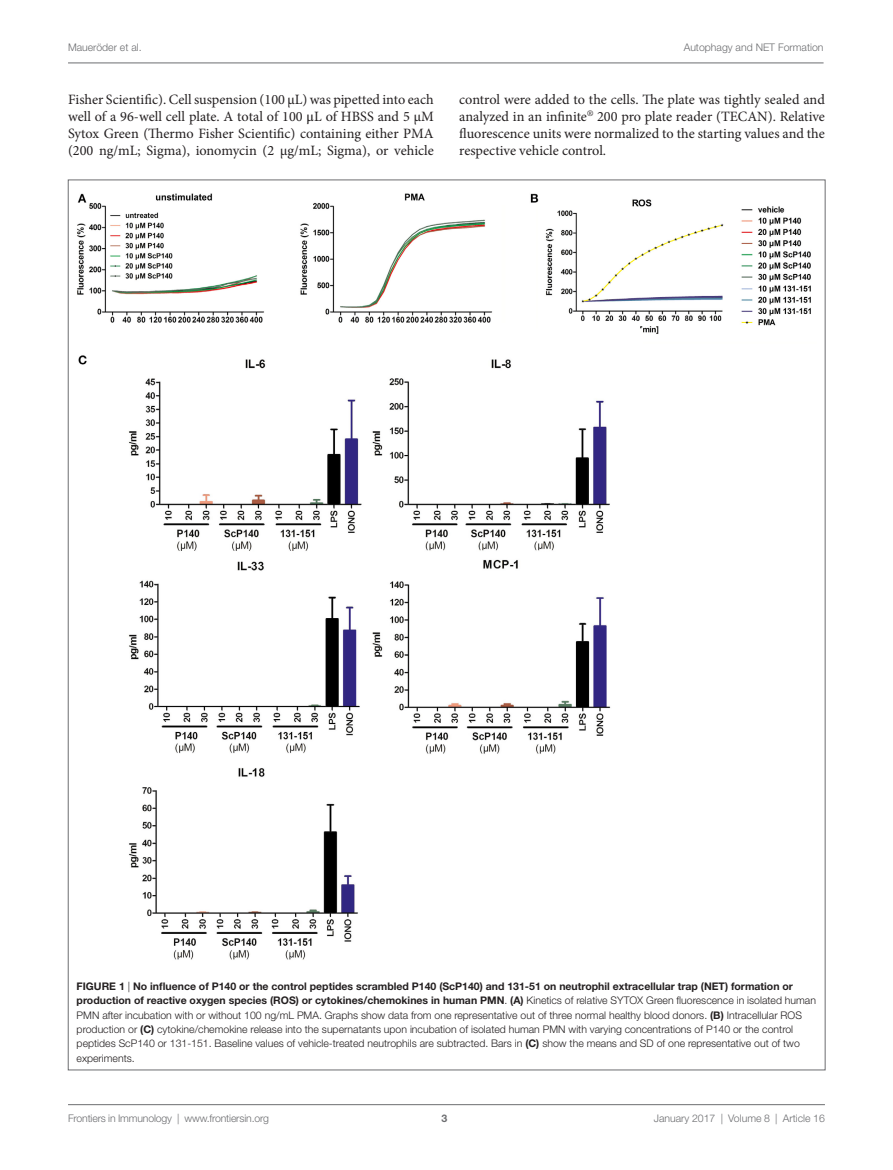
<style>
.page{position:relative;width:893px;height:1170px;background:#fff}
.page>*{position:absolute;margin:0;border:0;box-sizing:border-box;transform-origin:0 0}
.t1{font:14.25px/17.2px "Minion Pro";color:#231f20;text-align:justify}
.t2{font:300 10.5px/14.2px "Helvetica Neue LT Std";color:#231f20}
.t3{font:300 10.5px "Helvetica Neue LT Std";color:#6c6d70}
.t4{font:700 10.5px "Helvetica Neue LT Std";color:#6c6d70}
.s1{font-family:"STIX General"}
.s2{font-weight:700}
</style>
<div class="page">
<img style="left:77px;top:193px;width:734px;height:767px">
<hr style="left:68px;top:1104px;width:757px;height:1px;background:#6c6d70">
<hr style="left:68px;top:63px;width:755px;height:1px;background:#6c6d70">
<p class="t3" style="left:68px;top:41px;width:75px">Maueröder et al.</p>
<p class="t3" style="left:684px;top:41px;width:141px">Autophagy and NET Formation</p>
<p class="t1" style="left:68px;top:90px;width:367px">Fisher Scientific). Cell suspension (100 µL) was pipetted into each well of a 96-well cell plate. A total of 100 <span class="s1">μ</span>L of HBSS and 5 µM Sytox Green (Thermo Fisher Scientific) containing either PMA (200 ng/mL; Sigma), ionomycin (2 µg/mL; Sigma), or vehicle</p>
<h1 class="t1" style="left:459px;top:90px;width:367px">control were added to the cells. The plate was tightly sealed and analyzed in an infinite<sup>®</sup> 200 pro plate reader (TECAN). Relative fluorescence units were normalized to the starting values and the respective vehicle control.</h1>
<p class="t2" style="left:77px;top:979px;width:741px"><span class="s2">Figure 1</span> | <span class="s2">No influence of P140 or the control peptides scrambled P140 (ScP140) and 131-51 on neutrophil extracellular trap (NET) formation or production of reactive oxygen species (ROS) or cytokines/chemokines in human PMN</span>. <span class="s2">(A)</span> Kinetics of relative SYTOX Green fluorescence in isolated human PMN after incubation with or without 100 ng/mL PMA. Graphs show data from one representative out of three normal healthy blood donors. <span class="s2">(B)</span> Intracellular ROS production or <span class="s2">(C)</span> cytokine/chemokine release into the supernatants upon incubation of isolated human PMN with varying concentrations of P140 or the control peptides ScP140 or 131-151. Baseline values of vehicle-treated neutrophils are subtracted. Bars in <span class="s2">(C)</span> show the means and SD of one representative out of two experiments.</p>
<p class="t3" style="left:68px;top:1111px;width:203px">Frontiers in Immunology | www.frontiersin.org</p>
<p class="t3" style="left:654px;top:1111px;width:173px">January 2017 | Volume 8 | Article 16</p>
<p class="t4" style="left:441px;top:1111px;width:7px">3</p>
</div>
